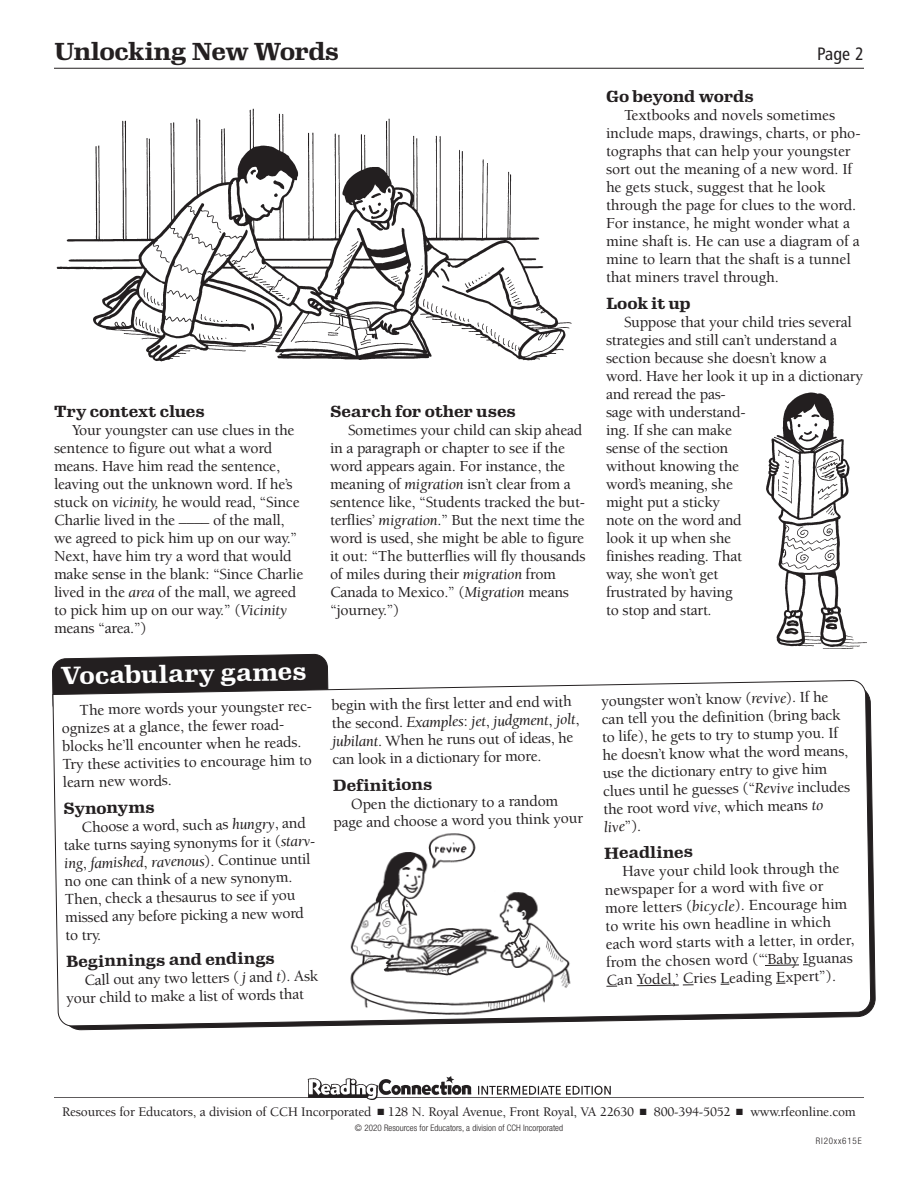
<style>
.page{position:relative;width:918px;height:1188px;background:#fff}
.page>*{position:absolute;margin:0;border:0;box-sizing:border-box;transform-origin:0 0}
.t1{font:900 24px "Gimlet Text";letter-spacing:-.025em;color:#231f20}
.t2{font:900 24px "Gimlet Text";color:#fff}
.t3{font:18px "Humanist 777 BT Roman Condensed B";color:#231f20}
.t4{font:500 15.75px/18px "Berkeley Std";letter-spacing:-.015em;color:#231f20}
.t5{font:900 15.75px "Gimlet Text";letter-spacing:-.01em;color:#231f20}
.t6{font:italic 15.75px "Berkeley Std";color:#231f20}
.t7{font:500 13.5px "Berkeley Std";letter-spacing:-.015em;color:#231f20}
.t8{font:300 condensed 9px "Helvetica Neue";color:#231f20}
.t9{font:300 condensed 9px "Helvetica Neue";letter-spacing:.09em;color:#231f20}
.s1{font-weight:400;font-style:italic}
.s2{font-weight:500;font-style:normal}
</style>
<div class="page">
<hr style="left:54px;top:68px;width:810px;height:1px;background:#231f20">
<img style="left:56px;top:108px;width:516px;height:254px">
<img style="left:766px;top:392px;width:101px;height:257px">
<svg style="left:52px;top:654px;width:276px;height:26px;background:#373334"></svg>
<svg style="left:52px;top:680px;width:819px;height:347px"></svg>
<img style="left:54px;top:1076px;width:810px;height:24px">
<svg style="left:764px;top:964px;width:44px;height:2px"></svg>
<svg style="left:636px;top:984px;width:58px;height:3px"></svg>
<img style="left:347px;top:830px;width:227px;height:189px">
<h1 class="t1" style="left:54px;top:35px;width:287px">Unlocking New Words</h1>
<h1 class="t3" style="left:817px;top:43px;width:48px">Page 2</h1>
<p class="t5" style="left:54px;top:401px;width:152px">Try context clues</p>
<p class="t4" style="left:72px;top:422px;width:224px">Your youngster can use clues in the</p>
<p class="t4" style="left:54px;top:440px;width:220px">sentence to figure out what a word</p>
<p class="t4" style="left:54px;top:458px;width:228px">means. Have him read the sentence,</p>
<p class="t4" style="left:54px;top:476px;width:240px">leaving out the unknown word. If he’s</p>
<p class="t4" style="left:54px;top:494px;width:247px">stuck on <span class="s1">vicinity,</span> he would read, “Since</p>
<p class="t4" style="left:54px;top:512px;width:232px">Charlie lived in the ____ of the mall,</p>
<p class="t4" style="left:54px;top:530px;width:245px">we agreed to pick him up on our way.”</p>
<p class="t4" style="left:54px;top:548px;width:239px">Next, have him try a word that would</p>
<p class="t4" style="left:54px;top:566px;width:251px">make sense in the blank: “Since Charlie</p>
<p class="t4" style="left:54px;top:584px;width:244px">lived in the <span class="s1">area</span> of the mall, we agreed</p>
<p class="t4" style="left:54px;top:602px;width:235px">to pick him up on our way.” (<span class="s1">Vicinity</span></p>
<p class="t4" style="left:54px;top:620px;width:94px">means “area.”)</p>
<h2 class="t2" style="left:61px;top:659px;width:247px;rotate:-1deg">Vocabulary games</h2>
<p class="t4" style="left:61px;top:702px;width:255px;text-indent:18px;rotate:-1deg">The more words your youngster rec&shy;ognizes at a glance, the fewer road&shy;blocks he’ll encounter when he reads.<br>Try these activities to encourage him to learn new words.</p>
<p class="t5" style="left:63px;top:797px;width:93px;rotate:-1deg">Synonyms</p>
<p class="t4" style="left:81px;top:818px;width:226px;rotate:-1deg">Choose a word, such as <span class="s1">hungry</span>, and</p>
<p class="t4" style="left:64px;top:837px;width:256px;rotate:-1deg">take turns saying synonyms for it (<span class="s1">starv-</span></p>
<p class="t6" style="left:64px;top:855px;width:248px;rotate:-1deg">ing<span class="s2">,</span> famished<span class="s2">,</span> ravenous<span class="s2">). Continue until</span></p>
<p class="t4" style="left:64px;top:873px;width:229px;rotate:-1deg">no one can think of a new synonym.</p>
<p class="t4" style="left:65px;top:891px;width:232px;rotate:-1deg">Then, check a thesaurus to see if you</p>
<p class="t4" style="left:65px;top:909px;width:240px;rotate:-1deg">missed any before picking a new word</p>
<p class="t4" style="left:65px;top:927px;width:37px;rotate:-1deg">to try.</p>
<p class="t5" style="left:66px;top:950px;width:211px;rotate:-1deg">Beginnings and endings</p>
<p class="t4" style="left:84px;top:971px;width:235px;rotate:-1deg">Call out any two letters ( <span class="s1">j</span> and <span class="s1">t</span>). Ask</p>
<p class="t4" style="left:66px;top:990px;width:239px;rotate:-1deg">your child to make a list of words that</p>
<p class="t5" style="left:330px;top:401px;width:187px">Search for other uses</p>
<p class="t4" style="left:348px;top:422px;width:236px">Sometimes your child can skip ahead</p>
<p class="t4" style="left:330px;top:440px;width:237px">in a paragraph or chapter to see if the</p>
<p class="t4" style="left:330px;top:458px;width:237px">word appears again. For instance, the</p>
<p class="t4" style="left:330px;top:476px;width:242px">meaning of <span class="s1">migration</span> isn’t clear from a</p>
<p class="t4" style="left:330px;top:494px;width:256px">sentence like, “Students tracked the but-</p>
<p class="t4" style="left:330px;top:512px;width:256px">terflies’ <span class="s1">migration</span>.” But the next time the</p>
<p class="t4" style="left:330px;top:530px;width:256px">word is used, she might be able to figure</p>
<p class="t4" style="left:330px;top:548px;width:257px">it out: “The butterflies will fly thousands</p>
<p class="t4" style="left:330px;top:566px;width:228px">of miles during their <span class="s1">migration</span> from</p>
<p class="t4" style="left:330px;top:584px;width:241px">Canada to Mexico.” (<span class="s1">Migration</span> means</p>
<p class="t4" style="left:330px;top:602px;width:71px">“journey.”)</p>
<p class="t4" style="left:331px;top:697px;width:249px;rotate:-1deg">begin with the first letter and end with the second. <span class="s1">Examples</span>: <span class="s1">jet</span>, <span class="s1">judgment</span>, <span class="s1">jolt</span>, <span class="s1">jubilant</span>. When he runs out of ideas, he can look in a dictionary for more.</p>
<p class="t5" style="left:333px;top:775px;width:101px;rotate:-1deg">Definitions</p>
<p class="t4" style="left:351px;top:796px;width:209px;rotate:-1deg">Open the dictionary to a random</p>
<p class="t4" style="left:333px;top:814px;width:251px;rotate:-1deg">page and choose a word you think your</p>
<p class="t5" style="left:606px;top:86px;width:149px">Go beyond words</p>
<p class="t4" style="left:624px;top:107px;width:213px">Textbooks and novels sometimes</p>
<p class="t4" style="left:606px;top:125px;width:256px">include maps, drawings, charts, or pho-</p>
<p class="t4" style="left:606px;top:143px;width:246px">tographs that can help your youngster</p>
<p class="t4" style="left:606px;top:161px;width:248px">sort out the meaning of a new word. If</p>
<p class="t4" style="left:606px;top:179px;width:221px">he gets stuck, suggest that he look</p>
<p class="t4" style="left:606px;top:197px;width:252px">through the page for clues to the word.</p>
<p class="t4" style="left:606px;top:215px;width:246px">For instance, he might wonder what a</p>
<p class="t4" style="left:606px;top:233px;width:255px">mine shaft is. He can use a diagram of a</p>
<p class="t4" style="left:606px;top:251px;width:246px">mine to learn that the shaft is a tunnel</p>
<p class="t4" style="left:606px;top:269px;width:174px">that miners travel through.</p>
<p class="t5" style="left:606px;top:293px;width:86px">Look it up</p>
<p class="t4" style="left:624px;top:314px;width:229px">Suppose that your child tries several</p>
<p class="t4" style="left:606px;top:332px;width:233px">strategies and still can’t understand a</p>
<p class="t4" style="left:606px;top:350px;width:222px">section because she doesn’t know a</p>
<p class="t4" style="left:606px;top:368px;width:259px">word. Have her look it up in a dictionary</p>
<p class="t4" style="left:606px;top:386px;width:121px">and reread the pas-</p>
<p class="t4" style="left:606px;top:404px;width:141px">sage with understand-</p>
<p class="t4" style="left:606px;top:422px;width:128px">ing. If she can make</p>
<p class="t4" style="left:606px;top:440px;width:124px">sense of the section</p>
<p class="t4" style="left:606px;top:458px;width:135px">without knowing the</p>
<p class="t4" style="left:606px;top:476px;width:129px">word’s meaning, she</p>
<p class="t4" style="left:606px;top:494px;width:116px">might put a sticky</p>
<p class="t4" style="left:606px;top:512px;width:137px">note on the word and</p>
<p class="t4" style="left:606px;top:530px;width:127px">look it up when she</p>
<p class="t4" style="left:606px;top:548px;width:138px">finishes reading. That</p>
<p class="t4" style="left:606px;top:566px;width:114px">way, she won’t get</p>
<p class="t4" style="left:606px;top:584px;width:128px">frustrated by having</p>
<p class="t4" style="left:606px;top:602px;width:107px">to stop and start<span class="s1">.</span></p>
<p class="t4" style="left:601px;top:692px;width:249px;rotate:-1deg">youngster won’t know (<span class="s1">revive</span>). If he can tell you the definition (bring back to life), he gets to try to stump you. If he doesn’t know what the word means, use the dictionary entry to give him clues until he guesses (“<span class="s1">Revive</span> includes the root word <span class="s1">vive</span>, which means <span class="s1">to live</span>”).</p>
<p class="t5" style="left:604px;top:842px;width:91px;rotate:-1deg">Headlines</p>
<p class="t4" style="left:622px;top:863px;width:219px;rotate:-1deg">Have your child look through the</p>
<p class="t4" style="left:605px;top:881px;width:220px;rotate:-1deg">newspaper for a word with five or</p>
<p class="t4" style="left:605px;top:899px;width:244px;rotate:-1deg">more letters (<span class="s1">bicycle</span>). Encourage him</p>
<p class="t4" style="left:605px;top:917px;width:227px;rotate:-1deg">to write his own headline in which</p>
<p class="t4" style="left:606px;top:935px;width:250px;rotate:-1deg">each word starts with a letter, in order,</p>
<p class="t4" style="left:606px;top:953px;width:248px;rotate:-1deg">from the chosen word (“‘Baby Iguanas</p>
<p class="t4" style="left:606px;top:971px;width:231px;rotate:-1deg">Can Yodel,’ Cries Leading Expert”).</p>
<p class="t7" style="left:62px;top:1104px;width:795px">Resources for Educators, a division of CCH Incorporated ■ 128 N. Royal Avenue, Front Royal, VA 22630 ■ 800-394-5052 ■ www.rfeonline.com</p>
<p class="t8" style="left:355px;top:1122px;width:210px">© 2020 Resources for Educators, a division of CCH Incorporated</p>
<p class="t9" style="left:816px;top:1136px;width:47px">RI20xx615E</p>
</div>
